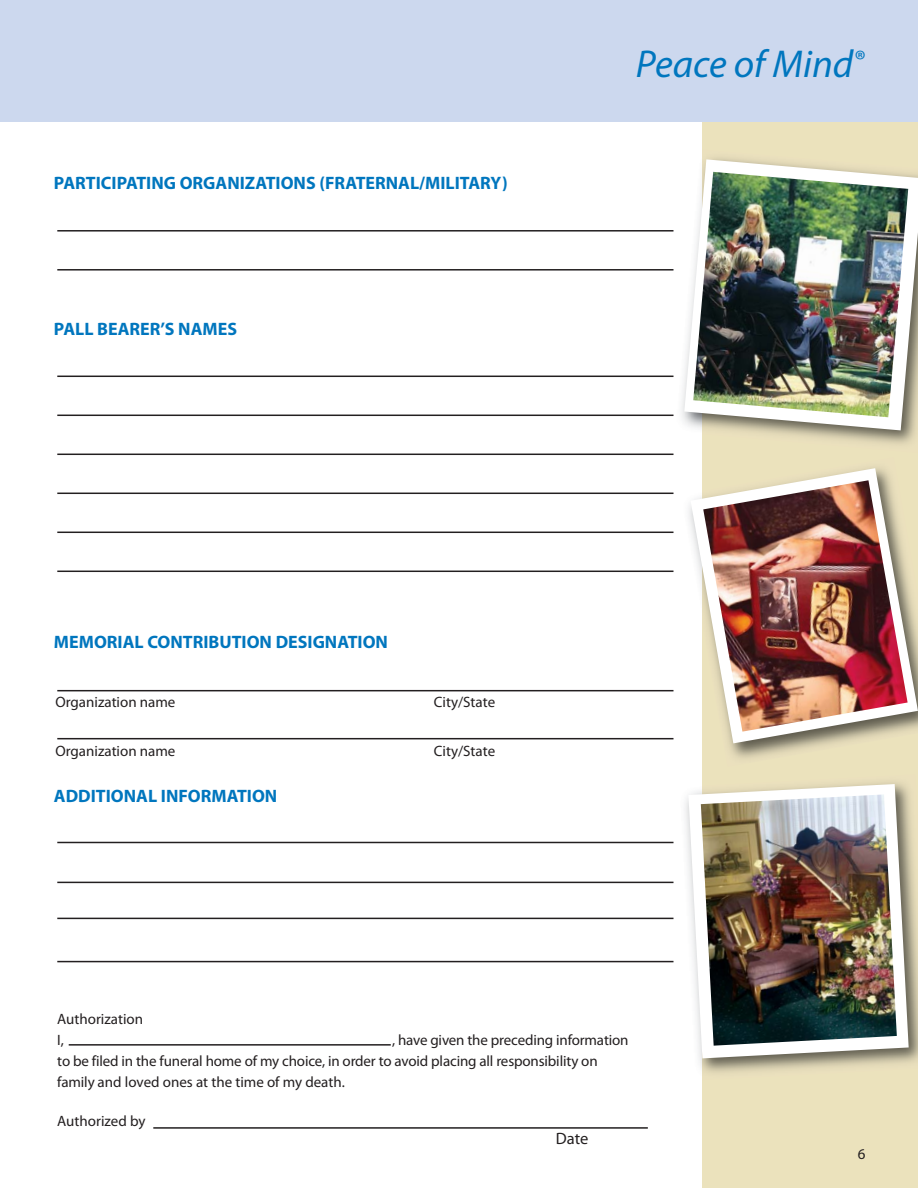
<style>
.page{position:relative;width:918px;height:1188px;background:#fff}
.page>*{position:absolute;margin:0;border:0;box-sizing:border-box;transform-origin:0 0}
.t1{font:italic 39px "Myriad Pro";color:#0076be}
.t2{font:700 18px "Myriad Pro";color:#0076be}
.t3{font:16.5px "Myriad Pro";color:#231f20}
.t4{font:15px/21px "Myriad Pro";letter-spacing:-.01em;color:#231f20}
</style>
<div class="page">
<div style="left:702px;top:108px;width:216px;height:1080px;background:#ebe2bc"></div>
<div style="left:0;top:0;width:918px;height:122px;background:#ccd8ee"></div>
<hr style="left:57px;top:230px;width:616px;height:2px;background:#231f20">
<hr style="left:57px;top:269px;width:616px;height:2px;background:#231f20">
<hr style="left:57px;top:376px;width:616px;height:1px;background:#231f20">
<hr style="left:57px;top:415px;width:616px;height:1px;background:#231f20">
<hr style="left:57px;top:454px;width:616px;height:1px;background:#231f20">
<hr style="left:57px;top:493px;width:616px;height:1px;background:#231f20">
<hr style="left:57px;top:532px;width:616px;height:1px;background:#231f20">
<hr style="left:57px;top:571px;width:616px;height:1px;background:#231f20">
<hr style="left:57px;top:690px;width:616px;height:1px;background:#231f20">
<hr style="left:57px;top:738px;width:616px;height:1px;background:#231f20">
<hr style="left:57px;top:842px;width:616px;height:1px;background:#231f20">
<hr style="left:57px;top:882px;width:616px;height:1px;background:#231f20">
<hr style="left:57px;top:918px;width:616px;height:1px;background:#231f20">
<hr style="left:57px;top:961px;width:616px;height:1px;background:#231f20">
<hr style="left:69px;top:1044px;width:322px;height:2px;background:#231f20">
<hr style="left:153px;top:1127px;width:495px;height:2px;background:#231f20">
<img style="left:702px;top:782px;width:216px;height:291px">
<svg style="left:688px;top:784px;width:221px;height:274px;fill:#f9f9fa"></svg>
<img style="left:701px;top:794px;width:196px;height:252px">
<img style="left:689px;top:504px;width:2px;height:23px">
<img style="left:729px;top:467px;width:148px;height:292px">
<svg style="left:691px;top:468px;width:227px;height:275px"></svg>
<img style="left:703px;top:480px;width:205px;height:252px">
<img style="left:712px;top:157px;width:204px;height:287px">
<svg style="left:684px;top:159px;width:234px;height:271px"></svg>
<img style="left:693px;top:172px;width:215px;height:245px">
<p class="t2" style="left:54px;top:176px;width:455px">PARTICIPATING ORGANIZATIONS (FRATERNAL/MILITARY)</p>
<p class="t2" style="left:54px;top:322px;width:185px">PALL BEARER’S NAMES</p>
<h1 class="t1" style="left:636px;top:40px;width:230px">Peace of Mind<sup>®</sup></h1>
<p class="t2" style="left:54px;top:635px;width:336px">MEMORIAL CONTRIBUTION DESIGNATION</p>
<p class="t4" style="left:55px;top:693px;width:121px">Organization name</p>
<p class="t4" style="left:434px;top:693px;width:63px">City/State</p>
<p class="t4" style="left:55px;top:742px;width:121px">Organization name</p>
<p class="t4" style="left:434px;top:742px;width:63px">City/State</p>
<p class="t2" style="left:54px;top:789px;width:225px">ADDITIONAL INFORMATION</p>
<p class="t4" style="left:57px;top:1010px;width:87px">Authorization<br>I,</p>
<p class="t4" style="left:57px;top:1031px;width:573px;text-indent:335px">, have given the preceding information to be filed in the funeral home of my choice, in order to avoid placing all responsibility on family and loved ones at the time of my death.</p>
<p class="t4" style="left:57px;top:1112px;width:90px">Authorized by</p>
<p class="t3" style="left:556px;top:1132px;width:34px">Date</p>
<p class="t4" style="left:858px;top:1144px;width:9px">6</p>
</div>
